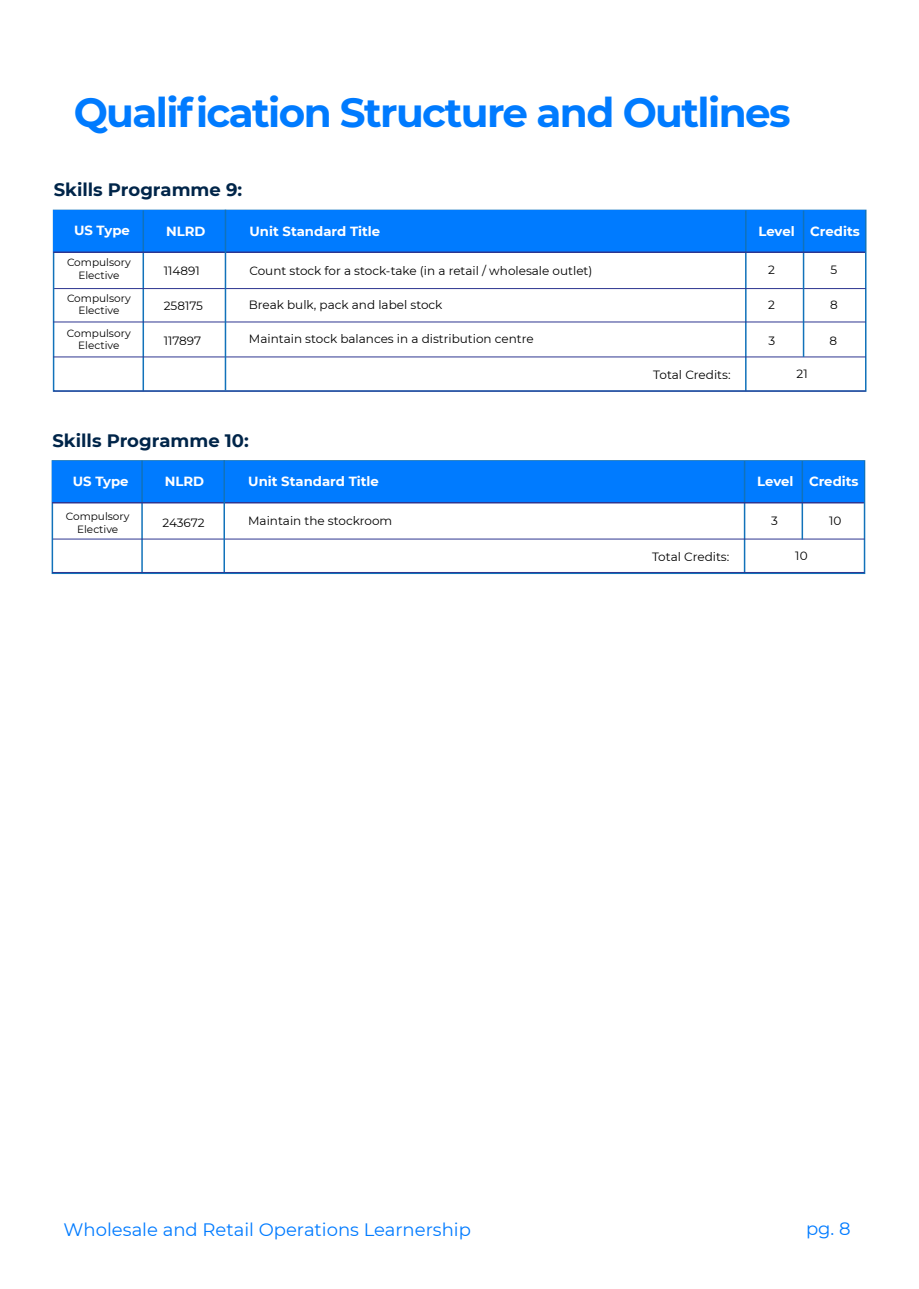
<style>
.page{position:relative;width:919px;height:1289px;background:#fff}
.page>*{position:absolute;margin:0;border:0;box-sizing:border-box;transform-origin:0 0}
.t1{font:700 40.5px "Montserrat";letter-spacing:-.04em;color:#007bff}
.t2{font:18px "Montserrat";color:#007bff}
.t3{font:700 18px "Montserrat";color:#002549}
.t4{font:700 13.2px "Montserrat";color:#fff}
.t5{font:12px "Montserrat";color:#000}
.t6{font:10.5px/12.6px "Montserrat";color:#000;text-align:center}
</style>
<div class="page">
<div style="left:54px;top:210px;width:811px;height:42px;background:#007bff"></div>
<hr style="left:142px;top:210px;width:2px;height:181px;background:#1172ba">
<hr style="left:745px;top:210px;width:1px;height:181px;background:#1172ba">
<hr style="left:54px;top:288px;width:811px;height:1px;background:#2e3690">
<hr style="left:53px;top:322px;width:812px;height:1px;background:#2e3690">
<hr style="left:53px;top:357px;width:812px;height:1px;background:#2e3690">
<hr style="left:53px;top:391px;width:812px;height:1px;background:#2e3690">
<hr style="left:802px;top:210px;width:2px;height:147px;background:#1172ba">
<hr style="left:53px;top:251px;width:812px;height:2px;background:#2e3690">
<hr style="left:225px;top:210px;width:1px;height:180px;background:#1172ba">
<div style="left:52px;top:460px;width:813px;height:114px;border:2px solid #1172ba"></div>
<div style="left:52px;top:461px;width:811px;height:41px;background:#007bff"></div>
<hr style="left:141px;top:460px;width:2px;height:112px;background:#1172ba">
<hr style="left:743px;top:461px;width:2px;height:112px;background:#1172ba">
<hr style="left:53px;top:539px;width:811px;height:1px;background:#2e3690">
<hr style="left:52px;top:572px;width:812px;height:1px;background:#2e3690">
<hr style="left:801px;top:461px;width:2px;height:78px;background:#1172ba">
<hr style="left:52px;top:502px;width:811px;height:1px;background:#2e3690">
<hr style="left:223px;top:460px;width:2px;height:112px;background:#1172ba">
<h1 class="t1" style="left:74px;top:84px;width:718px">Qualification Structure and Outlines</h1>
<h2 class="t3" style="left:54px;top:177px;width:190px">Skills Programme 9:</h2>
<p class="t4" style="left:166px;top:221px;width:41px">NLRD</p>
<p class="t5" style="left:164px;top:262px;width:37px">114891</p>
<p class="t5" style="left:164px;top:297px;width:41px">258175</p>
<p class="t5" style="left:164px;top:332px;width:39px">117897</p>
<p class="t4" style="left:249px;top:221px;width:132px">Unit Standard Title</p>
<p class="t5" style="left:249px;top:262px;width:344px">Count stock for a stock-take (in a retail / wholesale outlet)</p>
<p class="t5" style="left:249px;top:296px;width:195px">Break bulk, pack and label stock</p>
<p class="t5" style="left:249px;top:331px;width:286px">Maintain stock balances in a distribution centre</p>
<p class="t4" style="left:74px;top:221px;width:57px">US Type</p>
<p class="t4" style="left:758px;top:221px;width:38px">Level</p>
<p class="t6" style="left:67px;top:256px;width:65px">Compulsory<br>Elective</p>
<p class="t6" style="left:67px;top:291px;width:65px">Compulsory<br>Elective</p>
<p class="t6" style="left:67px;top:326px;width:65px">Compulsory<br>Elective</p>
<p class="t5" style="left:768px;top:262px;width:8px">2</p>
<p class="t5" style="left:768px;top:297px;width:8px">2</p>
<p class="t5" style="left:768px;top:332px;width:8px">3</p>
<p class="t4" style="left:810px;top:222px;width:51px">Credits</p>
<p class="t5" style="left:830px;top:262px;width:8px">5</p>
<p class="t5" style="left:830px;top:297px;width:9px">8</p>
<p class="t5" style="left:829px;top:332px;width:9px">8</p>
<p class="t5" style="left:653px;top:366px;width:79px">Total Credits:</p>
<p class="t5" style="left:796px;top:365px;width:13px">21</p>
<h2 class="t3" style="left:52px;top:427px;width:198px">Skills Programme 10:</h2>
<p class="t4" style="left:165px;top:472px;width:41px">NLRD</p>
<p class="t5" style="left:162px;top:514px;width:44px">243672</p>
<p class="t5" style="left:771px;top:512px;width:8px">3</p>
<p class="t4" style="left:248px;top:472px;width:132px">Unit Standard Title</p>
<p class="t5" style="left:248px;top:513px;width:146px">Maintain the stockroom</p>
<p class="t4" style="left:73px;top:471px;width:57px">US Type</p>
<p class="t4" style="left:757px;top:472px;width:38px">Level</p>
<p class="t6" style="left:66px;top:509px;width:65px">Compulsory<br>Elective</p>
<p class="t4" style="left:809px;top:472px;width:51px">Credits</p>
<p class="t5" style="left:829px;top:512px;width:14px">10</p>
<p class="t5" style="left:652px;top:548px;width:79px">Total Credits:</p>
<p class="t5" style="left:795px;top:547px;width:14px">10</p>
<h2 class="t2" style="left:64px;top:1216px;width:409px">Wholesale and Retail Operations Learnership</h2>
<h2 class="t2" style="left:806px;top:1216px;width:46px">pg. 8</h2>
</div>
